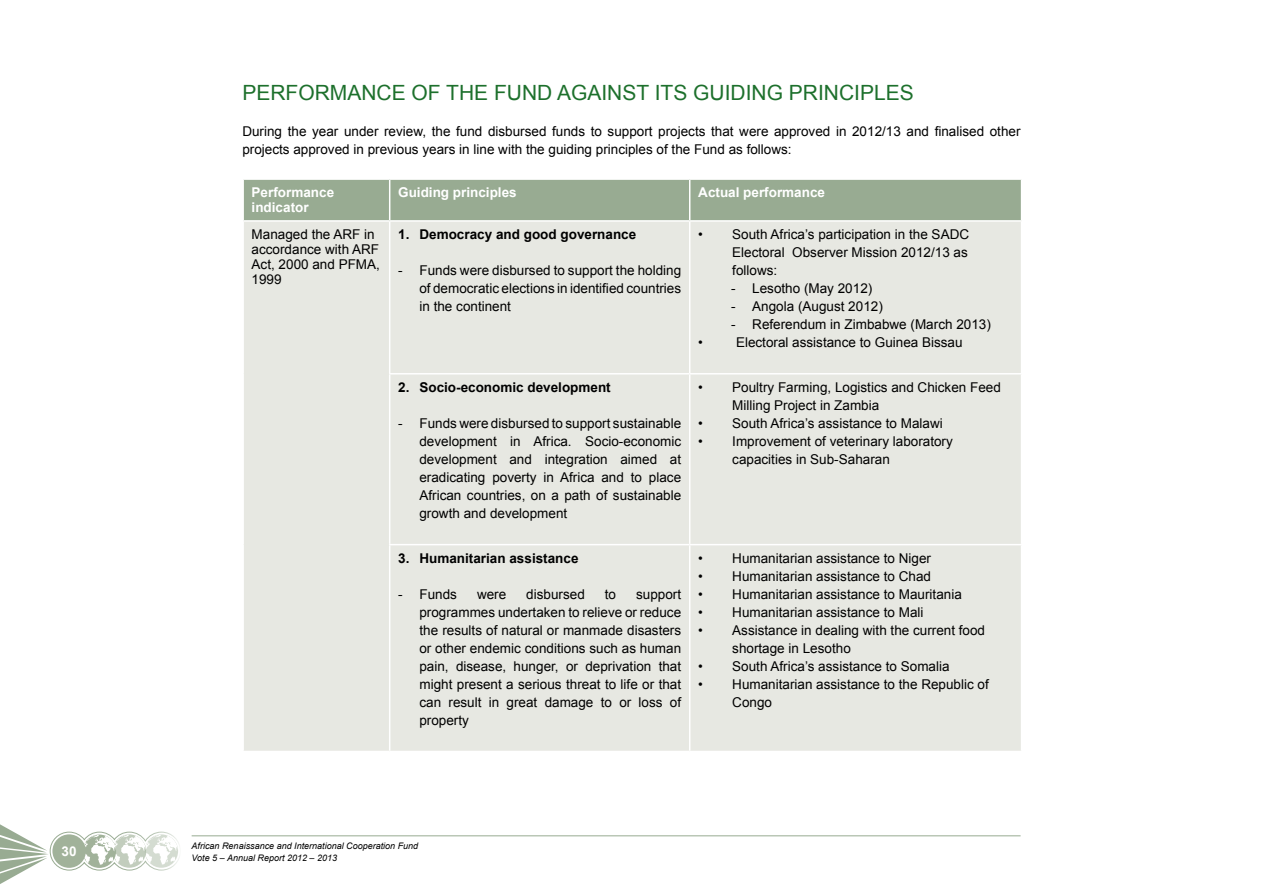
<style>
.page{position:relative;width:1263px;height:893px;background:#fff}
.page>*{position:absolute;margin:0;border:0;box-sizing:border-box;transform-origin:0 0}
.t1{font:21px "Arial";color:#1d702c}
.t2{font:13.5px/18px "Arial";color:#000}
.t3{font:700 13.5px "Arial";color:#000}
.t4{font:700 13.5px/15px "Arial";color:#fff}
.t5{font:italic 9px/12px "Arial";color:#000}
</style>
<div class="page">
<hr style="left:192px;top:835px;width:828px;height:1px;background:#98ab92">
<svg style="left:0;top:824px;width:179px;height:60px"></svg>
<div style="left:244px;top:180px;width:777px;height:40px;background:#98ab92"></div>
<div style="left:244px;top:222px;width:777px;height:529px;background:#e7e8e2"></div>
<hr style="left:389px;top:180px;width:1px;height:40px;background:#fff">
<hr style="left:689px;top:180px;width:1px;height:40px;background:#fff">
<hr style="left:389px;top:222px;width:1px;height:151px;background:#fff">
<hr style="left:689px;top:222px;width:1px;height:151px;background:#fff">
<hr style="left:389px;top:373px;width:301px;height:2px;background:#fff">
<hr style="left:389px;top:375px;width:1px;height:169px;background:#fff">
<hr style="left:690px;top:373px;width:332px;height:2px;background:#fff">
<hr style="left:689px;top:375px;width:1px;height:169px;background:#fff">
<hr style="left:389px;top:544px;width:301px;height:1px;background:#fff">
<hr style="left:389px;top:545px;width:1px;height:206px;background:#fff">
<hr style="left:690px;top:544px;width:332px;height:1px;background:#fff">
<hr style="left:689px;top:545px;width:1px;height:206px;background:#fff">
<p class="t4" style="left:62px;top:844px;width:17px">30</p>
<h1 class="t1" style="left:242px;top:79px;width:673px">PERFORMANCE OF THE FUND AGAINST ITS GUIDING PRINCIPLES</h1>
<p class="t2" style="left:242px;top:123px;width:780px">During the year under review, the fund disbursed funds to support projects that were approved in 2012/13 and finalised other projects approved in previous years in line with the guiding principles of the Fund as follows:</p>
<p class="t4" style="left:252px;top:186px;width:84px">Performance indicator</p>
<p class="t4" style="left:398px;top:186px;width:120px">Guiding principles</p>
<p class="t4" style="left:698px;top:186px;width:128px">Actual performance</p>
<p class="t2" style="left:252px;top:227px;width:130px;line-height:15px">Managed the ARF in accordance with ARF<br>Act, 2000 and PFMA,<br>1999</p>
<p class="t3" style="left:398px;top:226px;width:240px">1. Democracy and good governance</p>
<p class="t2" style="left:732px;top:226px;width:238px;text-align:justify;text-indent:-34px">• South Africa’s participation in the SADC Electoral Observer Mission 2012/13 as follows:</p>
<p class="t2" style="left:731px;top:280px;width:143px">- Lesotho (May 2012)</p>
<p class="t2" style="left:731px;top:298px;width:153px">- Angola (August 2012)</p>
<p class="t2" style="left:731px;top:316px;width:261px">- Referendum in Zimbabwe (March 2013)</p>
<p class="t2" style="left:698px;top:334px;width:6px">•</p>
<p class="t2" style="left:736px;top:334px;width:228px">Electoral assistance to Guinea Bissau</p>
<p class="t2" style="left:419px;top:262px;width:263px;text-align:justify;text-indent:-21px">- Funds were disbursed to support the holding of democratic elections in identified countries in the continent</p>
<p class="t3" style="left:398px;top:378px;width:214px">2. Socio-economic development</p>
<p class="t2" style="left:419px;top:414px;width:263px;text-align:justify;text-indent:-21px">- Funds were disbursed to support sustainable development in Africa. Socio-economic development and integration aimed at eradicating poverty in Africa and to place African countries, on a path of sustainable growth and development</p>
<p class="t3" style="left:398px;top:549px;width:182px">3. Humanitarian assistance</p>
<p class="t2" style="left:398px;top:585px;width:60px">- Funds</p>
<p class="t2" style="left:477px;top:585px;width:31px">were</p>
<p class="t2" style="left:526px;top:585px;width:60px">disbursed</p>
<p class="t2" style="left:605px;top:585px;width:13px">to</p>
<p class="t2" style="left:419px;top:585px;width:263px;text-align:justify;text-indent:217px">support programmes undertaken to relieve or reduce the results of natural or manmade disasters or other endemic conditions such as human pain, disease, hunger, or deprivation that might present a serious threat to life or that can result in great damage to or loss of property</p>
<p class="t2" style="left:732px;top:378px;width:270px;text-indent:-34px">• Poultry Farming, Logistics and Chicken Feed<br>Milling Project in Zambia</p>
<p class="t2" style="left:698px;top:414px;width:246px">• South Africa’s assistance to Malawi</p>
<p class="t2" style="left:732px;top:432px;width:222px;text-indent:-34px">• Improvement of veterinary laboratory capacities in Sub-Saharan</p>
<p class="t2" style="left:698px;top:549px;width:234px">• Humanitarian assistance to Niger</p>
<p class="t2" style="left:698px;top:567px;width:234px">• Humanitarian assistance to Chad</p>
<p class="t2" style="left:698px;top:585px;width:265px">• Humanitarian assistance to Mauritania</p>
<p class="t2" style="left:698px;top:603px;width:227px">• Humanitarian assistance to Mali</p>
<p class="t2" style="left:732px;top:621px;width:254px;text-indent:-34px">• Assistance in dealing with the current food shortage in Lesotho</p>
<p class="t2" style="left:698px;top:657px;width:253px">• South Africa’s assistance to Somalia</p>
<p class="t2" style="left:732px;top:675px;width:258px;text-indent:-34px">• Humanitarian assistance to the Republic of<br>Congo</p>
<p class="t5" style="left:192px;top:839px;width:228px">African Renaissance and International Cooperation Fund<br>Vote 5 – Annual Report 2012 – 2013</p>
</div>
